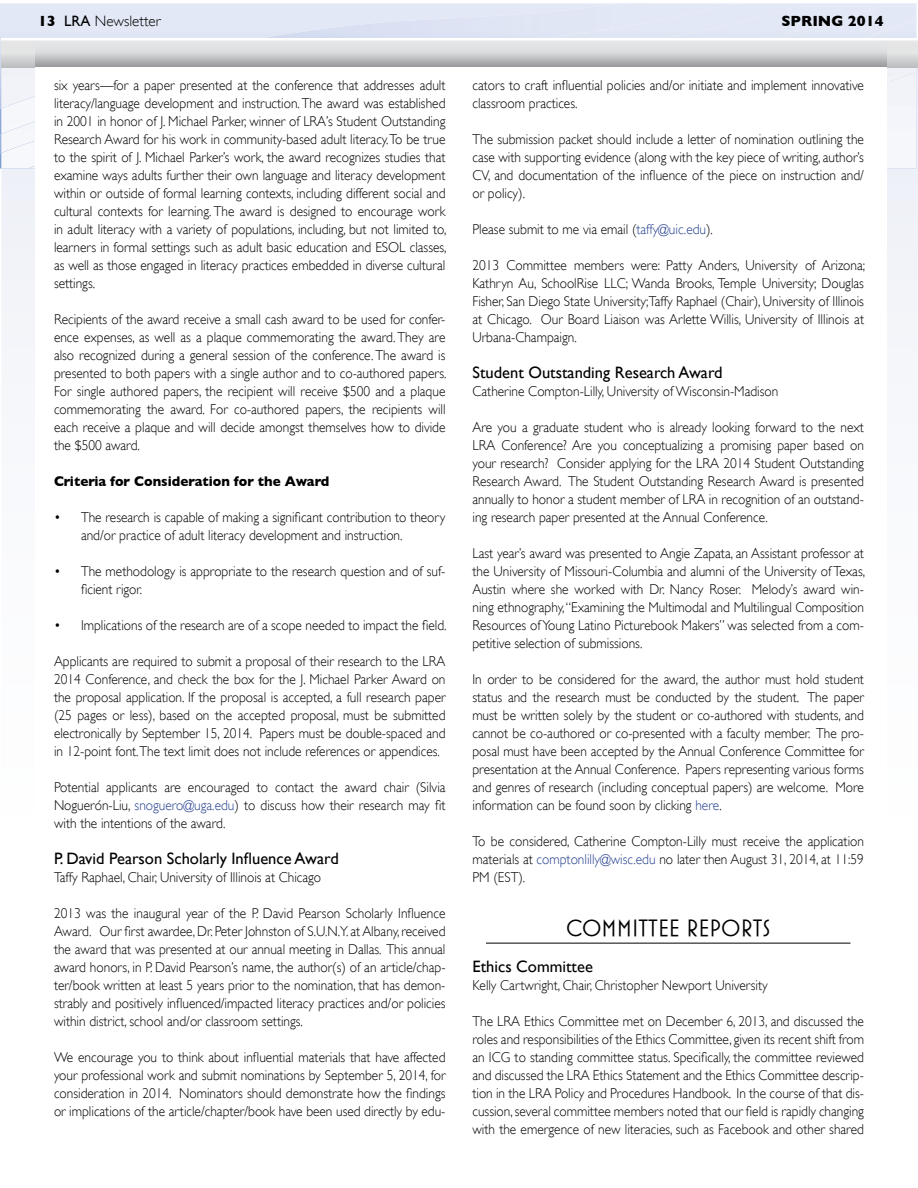
<style>
.page{position:relative;width:918px;height:1188px;background:#fff}
.page>*{position:absolute;margin:0;border:0;box-sizing:border-box;transform-origin:0 0}
.t1{font:24px "Mostra One";color:#000}
.t2{font:16.5px "Gill Sans";color:#000}
.t3{font:300 15px "Gill Sans";color:#000}
.t4{font:700 15px "Gill Sans";color:#000}
.t5{font:300 14.25px/18px "Gill Sans";color:#000;text-align:justify;scale:.94 1}
.t6{font:700 14.25px "Gill Sans";color:#000;scale:.94 1}
.s1{font-weight:700}
.s2{font-weight:400}
.s3{color:#25408f}
</style>
<div class="page">
<div style="left:1px;top:67px;width:917px;height:303px;background:#f1f3f9"></div>
<div style="left:887px;top:67px;width:30px;height:102px;background:#f3f5fa"></div>
<img style="left:876px;top:6px;width:41px;height:14px">
<div style="left:1px;top:67px;width:34px;height:67px;background:#f1f3f8"></div>
<div style="left:771px;top:20px;width:146px;height:18px;background:#e2e8f5"></div>
<svg style="left:1px;top:40px;width:916px;height:27px;background:#dadadb"></svg>
<svg style="left:35px;top:40px;width:852px;height:27px;background:#cbccce"></svg>
<div style="left:35px;top:67px;width:852px;height:747px;background:#fff"></div>
<hr style="left:486px;top:943px;width:364px;height:1px;background:#000">
<p class="t3" style="left:38px;top:13px;width:124px"><span class="s1">13</span> <span class="s2">LRA</span> Newsletter</p>
<p class="t4" style="left:781px;top:12px;width:104px">SPRING 2014</p>
<p class="t5" style="left:54px;top:76px;width:419px">six years—for a paper presented at the conference that addresses adult literacy/language development and instruction. The award was established in 2001 in honor of J. Michael Parker, winner of LRA’s Student Outstanding Research Award for his work in community-based adult literacy. To be true to the spirit of J. Michael Parker’s work, the award recognizes studies that examine ways adults further their own language and literacy development within or outside of formal learning contexts, including different social and cultural contexts for learning. The award is designed to encourage work in adult literacy with a variety of populations, including, but not limited to, learners in formal settings such as adult basic education and ESOL classes, as well as those engaged in literacy practices embedded in diverse cultural settings.</p>
<p class="t5" style="left:54px;top:310px;width:419px">Recipients of the award receive a small cash award to be used for confer&shy;ence expenses, as well as a plaque commemorating the award. They are also recognized during a general session of the conference. The award is presented to both papers with a single author and to co-authored papers.<br>For single authored papers, the recipient will receive $500 and a plaque commemorating the award. For co-authored papers, the recipients will each receive a plaque and will decide amongst themselves how to divide the $500 award.</p>
<p class="t6" style="left:54px;top:473px;width:294px">Criteria for Consideration for the Award</p>
<p class="t5" style="left:81px;top:508px;width:389px;text-indent:-27px">• The research is capable of making a significant contribution to theory and/or practice of adult literacy development and instruction.</p>
<p class="t5" style="left:81px;top:562px;width:389px;text-indent:-27px">• The methodology is appropriate to the research question and of suf&shy;ficient rigor.</p>
<p class="t5" style="left:54px;top:616px;width:419px">• Implications of the research are of a scope needed to impact the field.</p>
<p class="t5" style="left:54px;top:652px;width:418px">Applicants are required to submit a proposal of their research to the LRA 2014 Conference, and check the box for the J. Michael Parker Award on the proposal application. If the proposal is accepted, a full research paper (25 pages or less), based on the accepted proposal, must be submitted electronically by September 15, 2014. Papers must be double-spaced and in 12-point font.The text limit does not include references or appendices.</p>
<p class="t5" style="left:54px;top:778px;width:418px">Potential applicants are encouraged to contact the award chair (Silvia Noguerón-Liu, <span class="s3">snoguero@uga.edu</span>) to discuss how their research may fit with the intentions of the award.</p>
<p class="t2" style="left:54px;top:849px;width:286px">P. David Pearson Scholarly Influence Award</p>
<p class="t5" style="left:54px;top:868px;width:286px">Taffy Raphael, Chair, University of Illinois at Chicago</p>
<p class="t5" style="left:54px;top:904px;width:418px">2013 was the inaugural year of the P. David Pearson Scholarly Influence Award. Our first awardee, Dr. Peter Johnston of S.U.N.Y. at Albany, received the award that was presented at our annual meeting in Dallas. This annual award honors, in P. David Pearson’s name, the author(s) of an article/chap&shy;ter/book written at least 5 years prior to the nomination, that has demon&shy;strably and positively influenced/impacted literacy practices and/or policies within district, school and/or classroom settings.</p>
<p class="t5" style="left:54px;top:1048px;width:418px">We encourage you to think about influential materials that have affected your professional work and submit nominations by September 5, 2014, for consideration in 2014. Nominators should demonstrate how the findings or implications of the article/chapter/book have been used directly by edu-</p>
<p class="t5" style="left:472px;top:76px;width:418px">cators to craft influential policies and/or initiate and implement innovative classroom practices.</p>
<p class="t5" style="left:472px;top:130px;width:418px">The submission packet should include a letter of nomination outlining the case with supporting evidence (along with the key piece of writing, author’s CV, and documentation of the influence of the piece on instruction and/ or policy).</p>
<p class="t5" style="left:472px;top:220px;width:257px">Please submit to me via email (<span class="s3">taffy@uic.edu</span>).</p>
<p class="t5" style="left:472px;top:256px;width:419px">2013 Committee members were: Patty Anders, University of Arizona; Kathryn Au, SchoolRise LLC; Wanda Brooks, Temple University; Douglas Fisher, San Diego State University;Taffy Raphael (Chair), University of Illinois at Chicago. Our Board Liaison was Arlette Willis, University of Illinois at Urbana-Champaign.</p>
<p class="t2" style="left:472px;top:363px;width:252px">Student Outstanding Research Award</p>
<p class="t5" style="left:472px;top:382px;width:327px">Catherine Compton-Lilly, University of Wisconsin-Madison</p>
<p class="t5" style="left:472px;top:418px;width:418px">Are you a graduate student who is already looking forward to the next LRA Conference? Are you conceptualizing a promising paper based on your research? Consider applying for the LRA 2014 Student Outstanding Research Award. The Student Outstanding Research Award is presented annually to honor a student member of LRA in recognition of an outstand&shy;ing research paper presented at the Annual Conference.</p>
<p class="t5" style="left:472px;top:544px;width:419px">Last year’s award was presented to Angie Zapata, an Assistant professor at the University of Missouri-Columbia and alumni of the University of Texas, Austin where she worked with Dr. Nancy Roser. Melody’s award win&shy;ning ethnography, “Examining the Multimodal and Multilingual Composition Resources of Young Latino Picturebook Makers” was selected from a com&shy;petitive selection of submissions.</p>
<p class="t5" style="left:472px;top:670px;width:418px">In order to be considered for the award, the author must hold student status and the research must be conducted by the student. The paper must be written solely by the student or co-authored with students, and cannot be co-authored or co-presented with a faculty member. The pro&shy;posal must have been accepted by the Annual Conference Committee for presentation at the Annual Conference. Papers representing various forms and genres of research (including conceptual papers) are welcome. More information can be found soon by clicking <span class="s3">here</span>.</p>
<p class="t5" style="left:472px;top:832px;width:418px">To be considered, Catherine Compton-Lilly must receive the application materials at <span class="s3">comptonlilly@wisc.edu</span> no later then August 31, 2014, at 11:59<br>PM (EST).</p>
<h1 class="t1" style="left:566px;top:915px;width:206px">COMMITTEE REPORTS</h1>
<p class="t2" style="left:472px;top:957px;width:122px">Ethics Committee</p>
<p class="t5" style="left:472px;top:976px;width:316px">Kelly Cartwright, Chair, Christopher Newport University</p>
<p class="t5" style="left:472px;top:1012px;width:418px">The LRA Ethics Committee met on December 6, 2013, and discussed the roles and responsibilities of the Ethics Committee, given its recent shift from an ICG to standing committee status. Specifically, the committee reviewed and discussed the LRA Ethics Statement and the Ethics Committee descrip&shy;tion in the LRA Policy and Procedures Handbook. In the course of that dis&shy;cussion, several committee members noted that our field is rapidly changing with the emergence of new literacies, such as Facebook and other shared</p>
</div>
